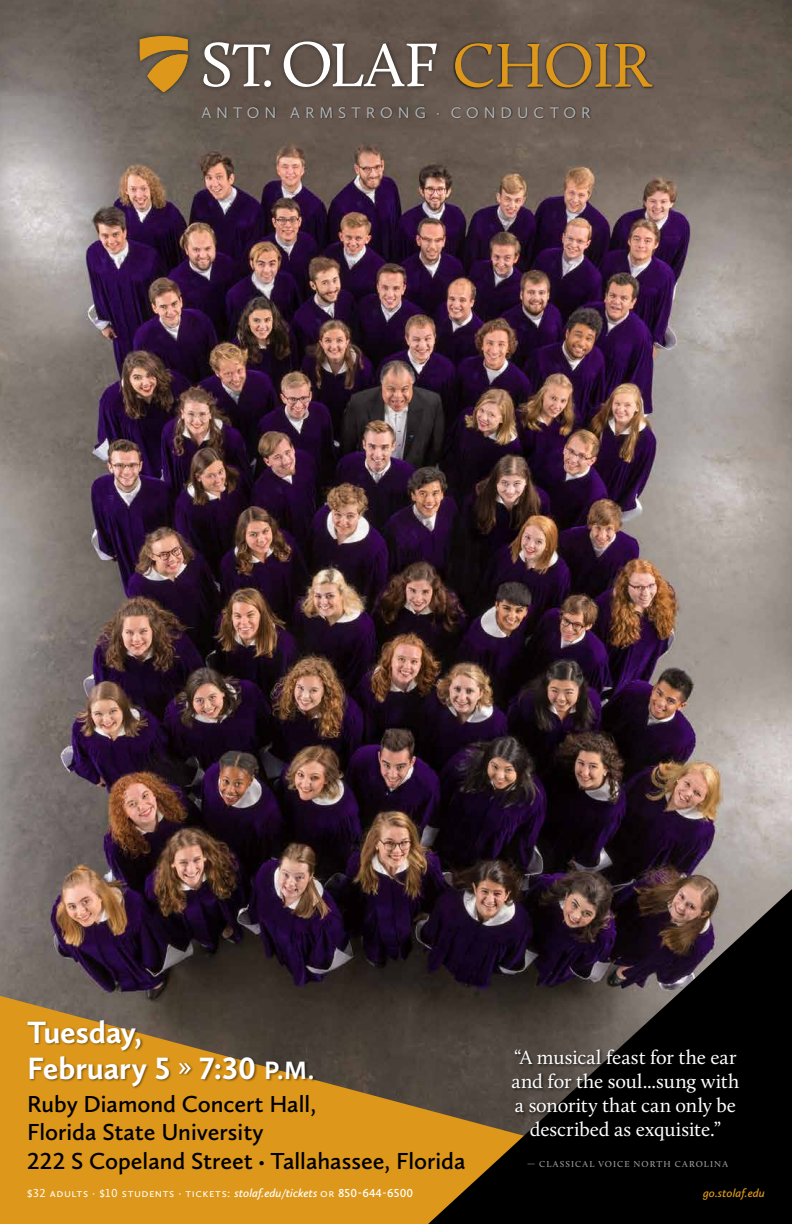
<style>
.page{position:relative;width:792px;height:1224px;background:#fff}
.page>*{position:absolute;margin:0;border:0;box-sizing:border-box;transform-origin:0 0}
.t1{font:700 32px/36px "Calluna Sans";letter-spacing:-.005em;color:#fff}
.t2{font:600 24px/28.8px "Calluna Sans";color:#000}
.t3{font:20px/24px "Calluna";letter-spacing:-.005em;color:#fff;text-align:center}
.t4{font:16px "Calluna Sans";letter-spacing:.31em;color:#b1b4b6}
.t5{font:12px "Calluna Sans";letter-spacing:.045em;color:#fff}
.t6{font:italic 600 12px "Calluna Sans";color:#dd971a}
.t7{font:600 9px "Calluna";letter-spacing:.12em;color:#939598}
.s1{font-size:26px}
.s2{font-size:15px}
.s3{font-weight:600;font-style:italic}
.s4{font-weight:600}
</style>
<div class="page">
<img style="left:0;top:0;width:792px;height:996px">
<svg style="left:0;top:996px;width:428px;height:228px;background:#bb8321"></svg>
<svg style="left:428px;top:889px;width:364px;height:335px;background:#30251e"></svg>
<div style="left:511px;top:1048px;width:232px;height:97px;background:#000;opacity:.75"></div>
<div style="left:135px;top:31px;width:307px;height:66px;background:#63574e"></div>
<svg style="left:140px;top:36px;width:48px;height:56px"></svg>
<svg style="left:203px;top:42px;width:67px;height:45px"></svg>
<svg style="left:284px;top:42px;width:153px;height:45px"></svg>
<div style="left:264px;top:80px;width:7px;height:7px;background:#fff;border-radius:50%"></div>
<div style="left:201px;top:106px;width:391px;height:14px;background:#000;opacity:.5"></div>
<div style="left:453px;top:41px;width:202px;height:49px;background:#000;opacity:.75"></div>
<svg style="left:455px;top:43px;width:198px;height:44px;background:#85683e"></svg>
<div style="left:26px;top:1019px;width:291px;height:71px;background:#000;opacity:.5"></div>
<p class="t4" style="left:201px;top:102px;width:391px">ANTON ARMSTRONG · CONDUCTOR</p>
<h1 class="t1" style="left:27px;top:1014px;width:289px">Tuesday,<br>February 5 <span class="s1">»</span> 7:30 <span class="s1">P.M.</span></h1>
<p class="t2" style="left:27px;top:1089px;width:440px">Ruby Diamond Concert Hall,<br>Florida State University<br>222 S Copeland Street <span class="s2">•</span> Tallahassee, Florida</p>
<p class="t3" style="left:512px;top:1045px;width:229px">“A musical feast for the ear and for the soul...sung with a sonority that can only be described as exquisite.”</p>
<p class="t7" style="left:527px;top:1158px;width:202px">— CLASSICAL VOICE NORTH CAROLINA</p>
<p class="t5" style="left:27px;top:1186px;width:388px">$32 adults · $10 students · tickets: <span class="s3">stolaf.edu/tickets</span> or <span class="s4">850-644-6500</span></p>
<p class="t6" style="left:703px;top:1186px;width:63px">go.stolaf.edu</p>
</div>
